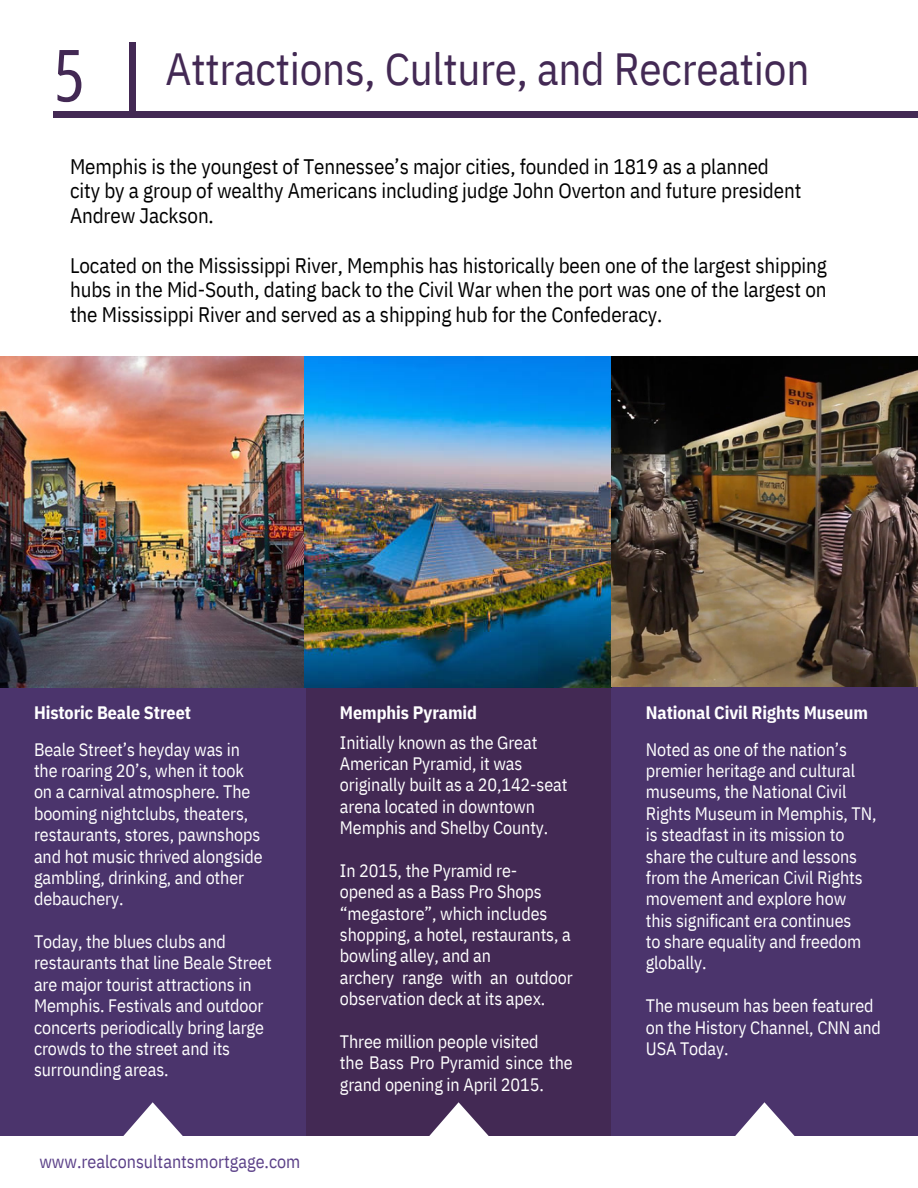
<style>
.page{position:relative;width:918px;height:1188px;background:#fff}
.page>*{position:absolute;margin:0;border:0;box-sizing:border-box;transform-origin:0 0}
.t1{font:72px "Open Sans Condensed";color:#432954}
.t2{font:45px "IBM Plex Sans Cond";letter-spacing:-.005em;color:#432954}
.t3{font:21px/24.8px "IBM Plex Sans Cond";letter-spacing:-.005em;color:#000}
.t4{font:18px/21.3px "IBM Plex Sans Cond";letter-spacing:-.005em;color:#fff}
.t5{font:700 18px "IBM Plex Sans Cond";letter-spacing:-.005em;color:#fff}
.t6{font:18px "IBM Plex Sans Cond";color:#5b4088}
</style>
<div class="page">
<div style="left:54px;top:112px;width:864px;height:6px;background:#432954"></div>
<div style="left:130px;top:42px;width:6px;height:72px;background:#432954"></div>
<div style="left:0;top:684px;width:306px;height:451px;background:#4b346c"></div>
<div style="left:306px;top:684px;width:306px;height:451px;background:#432954"></div>
<div style="left:612px;top:684px;width:306px;height:451px;background:#4b346c"></div>
<svg style="left:122px;top:1102px;width:63px;height:34px"></svg>
<svg style="left:427px;top:1102px;width:64px;height:34px"></svg>
<svg style="left:733px;top:1102px;width:64px;height:34px"></svg>
<img style="left:0;top:357px;width:918px;height:331px">
<p class="t1" style="left:54px;top:25px;width:32px">5</p>
<p class="t2" style="left:166px;top:39px;width:645px">Attractions, Culture, and Recreation</p>
<p class="t3" style="left:70px;top:153px;width:700px">Memphis is the youngest of Tennessee’s major cities, founded in 1819 as a planned</p>
<p class="t3" style="left:70px;top:178px;width:733px">city by a group of wealthy Americans including judge John Overton and future president<br>Andrew Jackson.</p>
<p class="t3" style="left:70px;top:252px;width:758px;text-align:justify">Located on the Mississippi River, Memphis has historically been one of the largest shipping hubs in the Mid-South, dating back to the Civil War when the port was one of the largest on the Mississippi River and served as a shipping hub for the Confederacy.</p>
<p class="t5" style="left:34px;top:701px;width:158px">Historic Beale Street</p>
<p class="t5" style="left:340px;top:701px;width:139px">Memphis Pyramid</p>
<p class="t5" style="left:646px;top:701px;width:224px">National Civil Rights Museum</p>
<p class="t4" style="left:34px;top:738px;width:207px">Beale Street’s heyday was in</p>
<p class="t4" style="left:34px;top:760px;width:211px">the roaring 20’s, when it took</p>
<p class="t4" style="left:34px;top:781px;width:230px">on a carnival atmosphere. The booming nightclubs, theaters, restaurants, stores, pawnshops and hot music thrived alongside gambling, drinking, and other debauchery.</p>
<p class="t4" style="left:34px;top:931px;width:239px">Today, the blues clubs and restaurants that line Beale Street are major tourist attractions in<br>Memphis. Festivals and outdoor concerts periodically bring large crowds to the street and its surrounding areas.</p>
<p class="t4" style="left:340px;top:731px;width:229px">Initially known as the Great<br>American Pyramid, it was originally built as a 20,142-seat arena located in downtown<br>Memphis and Shelby County.</p>
<p class="t4" style="left:340px;top:859px;width:179px">In 2015, the Pyramid re-</p>
<p class="t4" style="left:340px;top:881px;width:232px">opened as a Bass Pro Shops “megastore”, which includes shopping, a hotel, restaurants, a bowling alley, and an</p>
<p class="t4" style="left:340px;top:966px;width:234px">archery range with an outdoor observation deck at its apex.</p>
<p class="t4" style="left:340px;top:1030px;width:200px">Three million people visited</p>
<p class="t4" style="left:340px;top:1052px;width:234px">the Bass Pro Pyramid since the grand opening in April 2015.</p>
<p class="t4" style="left:646px;top:738px;width:232px">Noted as one of the nation’s premier heritage and cultural museums, the National Civil<br>Rights Museum in Memphis, TN, is steadfast in its mission to share the culture and lessons from the American Civil Rights movement and explore how</p>
<p class="t4" style="left:646px;top:909px;width:207px">this significant era continues</p>
<p class="t4" style="left:646px;top:931px;width:217px">to share equality and freedom globally.</p>
<p class="t4" style="left:646px;top:995px;width:237px">The museum has been featured on the History Channel, CNN and<br>USA Today.</p>
<p class="t6" style="left:39px;top:1149px;width:263px">www.realconsultantsmortgage.com</p>
</div>
